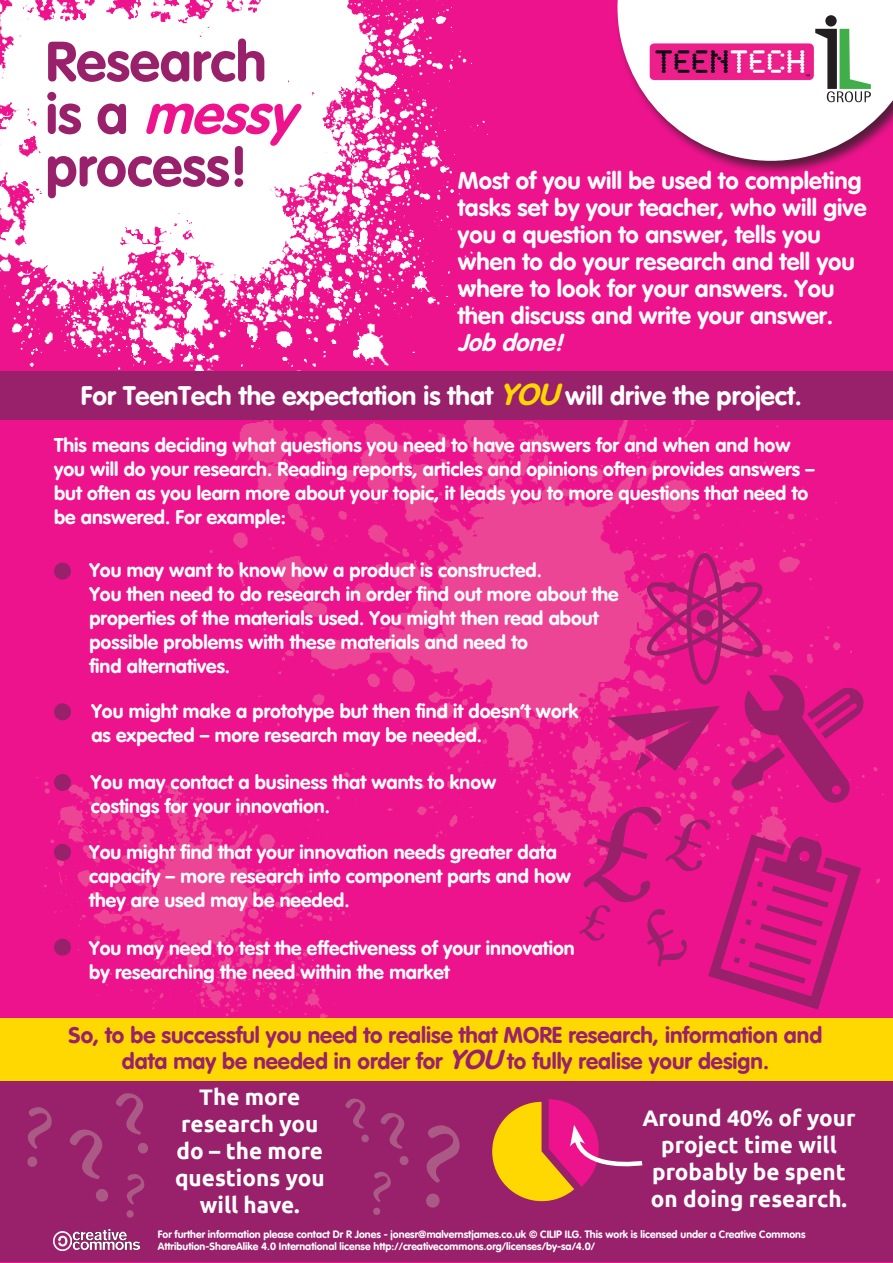
<style>
.page{position:relative;width:893px;height:1263px;background:#ed138d}
.page>*{position:absolute;margin:0;border:0;box-sizing:border-box;transform-origin:0 0}
.t1{font:55.5px/52.5px "VAG Rounded Bold";color:#99206b}
.t2{font:26.25px "VAG Rounded Bold";color:#fff}
.t3{font:24px/27px "VAG Rounded Bold";color:#fff}
.t4{font:italic 700 24px "VAG Rounded";color:#fff}
.t5{font:22.5px/25.5px "VAG Rounded Bold";color:#99206b;text-align:center}
.t6{font:700 22.5px/27px "Ubuntu";color:#fff;text-align:center}
.t7{font:19.5px/24px "VAG Rounded Bold";color:#fff}
.t8{font:10.5px/12px "VAG Rounded Bold";color:#fff}
.s1{font-family:"VAG Rounded";font-weight:700;font-style:italic;color:#ed138d}
.s2{font-family:"VAG Rounded";font-weight:700;font-style:italic;font-size:30px;color:#ffd801}
.s3{font-family:"VAG Rounded";font-weight:700;font-style:italic;font-size:27px}
</style>
<div class="page">
<div style="left:0;top:1074px;width:893px;height:188px;background:#99206b"></div>
<img style="left:36px;top:774px;width:330px;height:244px">
<img style="left:152px;top:331px;width:732px;height:576px">
<img style="left:0;top:221px;width:262px;height:150px">
<img style="left:38px;top:221px;width:30px;height:100px">
<img style="left:68px;top:221px;width:285px;height:100px">
<img style="left:108px;top:191px;width:245px;height:94px">
<img style="left:0;top:0;width:242px;height:221px">
<img style="left:353px;top:191px;width:128px;height:129px">
<img style="left:124px;top:0;width:364px;height:191px">
<div style="left:0;top:1018px;width:893px;height:62px;background:#ffd801"></div>
<div style="left:0;top:371px;width:893px;height:49px;background:#99206b"></div>
<div style="left:54px;top:563px;width:17px;height:17px;background:#99206b;border-radius:50%"></div>
<div style="left:54px;top:703px;width:17px;height:17px;background:#99206b;border-radius:50%"></div>
<div style="left:54px;top:774px;width:17px;height:17px;background:#99206b;border-radius:50%"></div>
<div style="left:54px;top:844px;width:17px;height:17px;background:#99206b;border-radius:50%"></div>
<div style="left:54px;top:939px;width:17px;height:17px;background:#99206b;border-radius:50%"></div>
<svg style="left:639px;top:573px;width:127px;height:85px"></svg>
<div style="left:697px;top:610px;width:17px;height:17px;background:#99206b;border-radius:50%"></div>
<div style="left:733px;top:582px;width:10px;height:10px;background:#99206b;border-radius:50%"></div>
<div style="left:752px;top:647px;width:10px;height:10px;background:#99206b;border-radius:50%"></div>
<div style="left:666px;top:582px;width:11px;height:10px;background:#99206b;border-radius:50%"></div>
<svg style="left:492px;top:1099px;width:151px;height:102px"></svg>
<div style="left:614px;top:0;width:279px;height:176px;background:#231f20;opacity:.75"></div>
<svg style="left:617px;top:0;width:276px;height:161px"></svg>
<img style="left:72px;top:1229px;width:68px;height:21px">
<img style="left:53px;top:1232px;width:18px;height:18px">
<svg style="left:578px;top:675px;width:286px;height:335px"></svg>
<p class="t1" style="left:46px;top:35px;width:223px">Research</p>
<p class="t1" style="left:46px;top:87px;width:250px">is a <span class="s1">messy </span>process!</p>
<p class="t3" style="left:458px;top:167px;width:410px">Most of you will be used to completing tasks set by your teacher, who will give you a question to answer, tells you</p>
<p class="t3" style="left:458px;top:248px;width:399px">when to do your research and tell you where to look for your answers. You</p>
<p class="t3" style="left:458px;top:302px;width:377px">then discuss and write your answer.</p>
<p class="t4" style="left:458px;top:329px;width:106px">Job done!</p>
<p class="t2" style="left:81px;top:381px;width:722px">For TeenTech the expectation is that <span class="s2">YOU</span> will drive the project.</p>
<p class="t7" style="left:54px;top:433px;width:762px">This means deciding what questions you need to have answers for and when and how you will do your research. Reading reports, articles and opinions often provides answers – but often as you learn more about your topic, it leads you to more questions that need to be answered. For example:</p>
<p class="t7" style="left:89px;top:557px;width:454px">You may want to know how a product is constructed.</p>
<p class="t7" style="left:89px;top:581px;width:531px">You then need to do research in order find out more about the properties of the materials used. You might then read about possible problems with these materials and need to</p>
<p class="t7" style="left:89px;top:653px;width:142px">find alternatives.</p>
<p class="t7" style="left:91px;top:699px;width:488px">You might make a prototype but then find it doesn’t work as expected – more research may be needed.</p>
<p class="t7" style="left:91px;top:770px;width:407px">You may contact a business that wants to know costings for your innovation.</p>
<p class="t7" style="left:89px;top:840px;width:483px">You might find that your innovation needs greater data capacity – more research into component parts and how they are used may be needed.</p>
<p class="t7" style="left:89px;top:936px;width:487px">You may need to test the effectiveness of your innovation by researching the need within the market</p>
<p class="t5" style="left:69px;top:1022px;width:755px">So, to be successful you need to realise that MORE research, information and data may be needed in order for <span class="s3">YOU</span> to fully realise your design.</p>
<p class="t6" style="left:175px;top:1083px;width:151px">The more research you do – the more questions you</p>
<p class="t6" style="left:200px;top:1191px;width:101px">will have.</p>
<p class="t6" style="left:642px;top:1104px;width:215px">Around 40% of your project time will probably be spent on doing research.</p>
<p class="t8" style="left:158px;top:1229px;width:649px">For further information please contact Dr R Jones - jonesr@malvernstjames.co.uk © CILIP ILG. This work is licensed under a Creative Commons<br>Attribution-ShareAlike 4.0 International license http://creativecommons.org/licenses/by-sa/4.0/</p>
</div>
